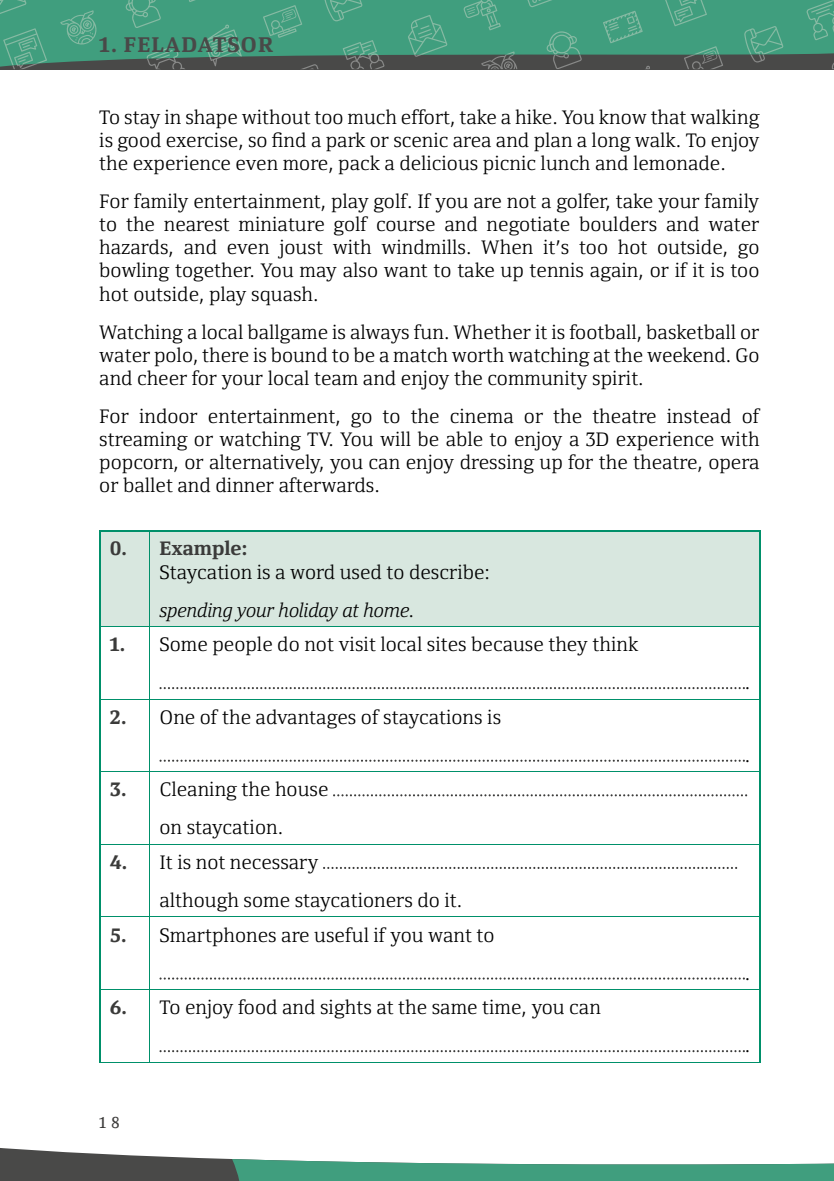
<style>
.page{position:relative;width:834px;height:1181px;background:#fff}
.page>*{position:absolute;margin:0;border:0;box-sizing:border-box;transform-origin:0 0}
.t1{font:700 21px "Yefimov Serif";letter-spacing:.06em;color:#494948}
.t2{font:300 19.25px/23.1px "Yefimov Serif";color:#000;text-align:justify}
.t3{font:italic 300 19.25px "Yefimov Serif";color:#000}
.t4{font:700 19.25px "Yefimov Serif";color:#3b3b3a}
.t5{font:15.75px "Yefimov Serif";color:#3c3b3a}
.s1{font-weight:700;color:#3b3b3a}
</style>
<div class="page">
<hr style="left:833px;top:0;width:1px;height:69px;background:#494948">
<svg style="left:0;top:0;width:833px;height:69px;background:#418d73"></svg>
<svg style="left:146px;top:46px;width:39px;height:23px"></svg>
<svg style="left:203px;top:25px;width:39px;height:41px;background:#52927b"></svg>
<svg style="left:125px;top:0;width:36px;height:28px"></svg>
<svg style="left:189px;top:0;width:7px;height:2px"></svg>
<svg style="left:0;top:0;width:27px;height:14px"></svg>
<svg style="left:3px;top:28px;width:44px;height:41px;background:#4e9a7f"></svg>
<svg style="left:60px;top:10px;width:38px;height:34px"></svg>
<svg style="left:342px;top:40px;width:42px;height:29px"></svg>
<svg style="left:408px;top:15px;width:39px;height:42px;background:#4d9e82"></svg>
<svg style="left:463px;top:0;width:38px;height:30px"></svg>
<svg style="left:481px;top:51px;width:36px;height:18px"></svg>
<svg style="left:324px;top:0;width:38px;height:21px"></svg>
<svg style="left:263px;top:5px;width:39px;height:33px"></svg>
<svg style="left:744px;top:26px;width:39px;height:36px"></svg>
<svg style="left:683px;top:46px;width:40px;height:24px"></svg>
<svg style="left:527px;top:0;width:25px;height:7px"></svg>
<svg style="left:665px;top:0;width:41px;height:26px"></svg>
<svg style="left:546px;top:31px;width:36px;height:38px"></svg>
<svg style="left:602px;top:11px;width:40px;height:32px"></svg>
<svg style="left:806px;top:0;width:27px;height:40px"></svg>
<svg style="left:0;top:1148px;width:833px;height:33px"></svg>
<div style="left:101px;top:531px;width:658px;height:95px;background:#d8e7df"></div>
<hr style="left:99px;top:530px;width:50px;height:1px;background:#00906a">
<hr style="left:99px;top:531px;width:2px;height:95px;background:#00906a">
<hr style="left:149px;top:530px;width:611px;height:1px;background:#00906a">
<hr style="left:759px;top:531px;width:1px;height:95px;background:#00906a">
<hr style="left:99px;top:626px;width:2px;height:73px;background:#00906a">
<hr style="left:759px;top:626px;width:1px;height:73px;background:#00906a">
<hr style="left:99px;top:699px;width:2px;height:72px;background:#00906a">
<hr style="left:759px;top:699px;width:1px;height:72px;background:#00906a">
<hr style="left:99px;top:771px;width:2px;height:73px;background:#00906a">
<hr style="left:759px;top:771px;width:1px;height:73px;background:#00906a">
<hr style="left:99px;top:844px;width:2px;height:73px;background:#00906a">
<hr style="left:759px;top:844px;width:1px;height:73px;background:#00906a">
<hr style="left:99px;top:917px;width:2px;height:72px;background:#00906a">
<hr style="left:759px;top:917px;width:1px;height:72px;background:#00906a">
<hr style="left:99px;top:989px;width:2px;height:72px;background:#00906a">
<hr style="left:759px;top:989px;width:1px;height:72px;background:#00906a">
<hr style="left:149px;top:531px;width:1px;height:95px;background:#00906a">
<hr style="left:101px;top:626px;width:48px;height:1px;background:#00906a">
<hr style="left:149px;top:626px;width:610px;height:1px;background:#00906a">
<hr style="left:149px;top:627px;width:1px;height:71px;background:#00906a">
<hr style="left:101px;top:698px;width:48px;height:1px;background:#00906a">
<hr style="left:149px;top:698px;width:610px;height:1px;background:#00906a">
<hr style="left:149px;top:699px;width:1px;height:72px;background:#00906a">
<hr style="left:101px;top:771px;width:48px;height:1px;background:#00906a">
<hr style="left:149px;top:771px;width:610px;height:1px;background:#00906a">
<hr style="left:149px;top:772px;width:1px;height:72px;background:#00906a">
<hr style="left:101px;top:844px;width:48px;height:1px;background:#00906a">
<hr style="left:149px;top:844px;width:610px;height:1px;background:#00906a">
<hr style="left:149px;top:844px;width:1px;height:72px;background:#00906a">
<hr style="left:101px;top:916px;width:48px;height:1px;background:#00906a">
<hr style="left:149px;top:916px;width:610px;height:1px;background:#00906a">
<hr style="left:149px;top:917px;width:1px;height:72px;background:#00906a">
<hr style="left:101px;top:989px;width:48px;height:1px;background:#00906a">
<hr style="left:149px;top:989px;width:610px;height:1px;background:#00906a">
<hr style="left:149px;top:990px;width:1px;height:71px;background:#00906a">
<hr style="left:99px;top:1061px;width:50px;height:1px;background:#00906a">
<hr style="left:149px;top:1061px;width:611px;height:1px;background:#00906a">
<svg style="left:159px;top:687px;width:585px;height:2px"></svg>
<svg style="left:159px;top:759px;width:585px;height:3px"></svg>
<svg style="left:333px;top:794px;width:414px;height:2px"></svg>
<svg style="left:323px;top:867px;width:414px;height:2px"></svg>
<svg style="left:159px;top:977px;width:585px;height:2px"></svg>
<svg style="left:159px;top:1050px;width:585px;height:2px"></svg>
<p class="t1" style="left:99px;top:31px;width:175px">1. FELADATSOR</p>
<p class="t2" style="left:99px;top:105px;width:661px">To stay in shape without too much effort, take a hike. You know that walking is good exercise, so find a park or scenic area and plan a long walk. To enjoy the experience even more, pack a delicious picnic lunch and lemonade.</p>
<p class="t2" style="left:99px;top:190px;width:661px">For family entertainment, play golf. If you are not a golfer, take your family to the nearest miniature golf course and negotiate boulders and water hazards, and even joust with windmills. When it’s too hot outside, go bowling together. You may also want to take up tennis again, or if it is too hot outside, play squash.</p>
<p class="t2" style="left:99px;top:320px;width:661px">Watching a local ballgame is always fun. Whether it is football, basketball or water polo, there is bound to be a match worth watching at the weekend. Go and cheer for your local team and enjoy the community spirit.</p>
<p class="t2" style="left:99px;top:404px;width:661px">For indoor entertainment, go to the cinema or the theatre instead of streaming or watching TV. You will be able to enjoy a 3D experience with popcorn, or alternatively, you can enjoy dressing up for the theatre, opera or ballet and dinner afterwards.</p>
<p class="t4" style="left:110px;top:536px;width:139px">0. Example:</p>
<p class="t2" style="left:159px;top:560px;width:332px">Staycation is a word used to describe:</p>
<p class="t3" style="left:159px;top:597px;width:257px">spending your holiday at home.</p>
<p class="t2" style="left:110px;top:633px;width:530px"><span class="s1">1.</span> Some people do not visit local sites because they think</p>
<p class="t2" style="left:110px;top:705px;width:393px"><span class="s1">2.</span> O ne of the advantages of staycations is</p>
<p class="t2" style="left:110px;top:770px;width:220px;line-height:38px;text-align:center"><span class="s1">3.</span> Cleaning the house on staycation.</p>
<p class="t2" style="left:159px;top:843px;width:304px;line-height:38px;text-indent:-50px"><span class="s1">4.</span> It is not necessary<br>although some staycationers do it.</p>
<p class="t2" style="left:110px;top:923px;width:386px"><span class="s1">5.</span> Smartphones are useful if you want to</p>
<p class="t2" style="left:110px;top:995px;width:492px"><span class="s1">6.</span> To enjoy food and sights at the same time, you can</p>
<p class="t5" style="left:99px;top:1112px;width:22px">1 8</p>
<p class="t2" style="left:744px;top:671px;width:7px">.</p>
<p class="t2" style="left:744px;top:743px;width:7px">.</p>
<p class="t2" style="left:744px;top:961px;width:7px">.</p>
<p class="t2" style="left:744px;top:1033px;width:7px">.</p>
</div>
